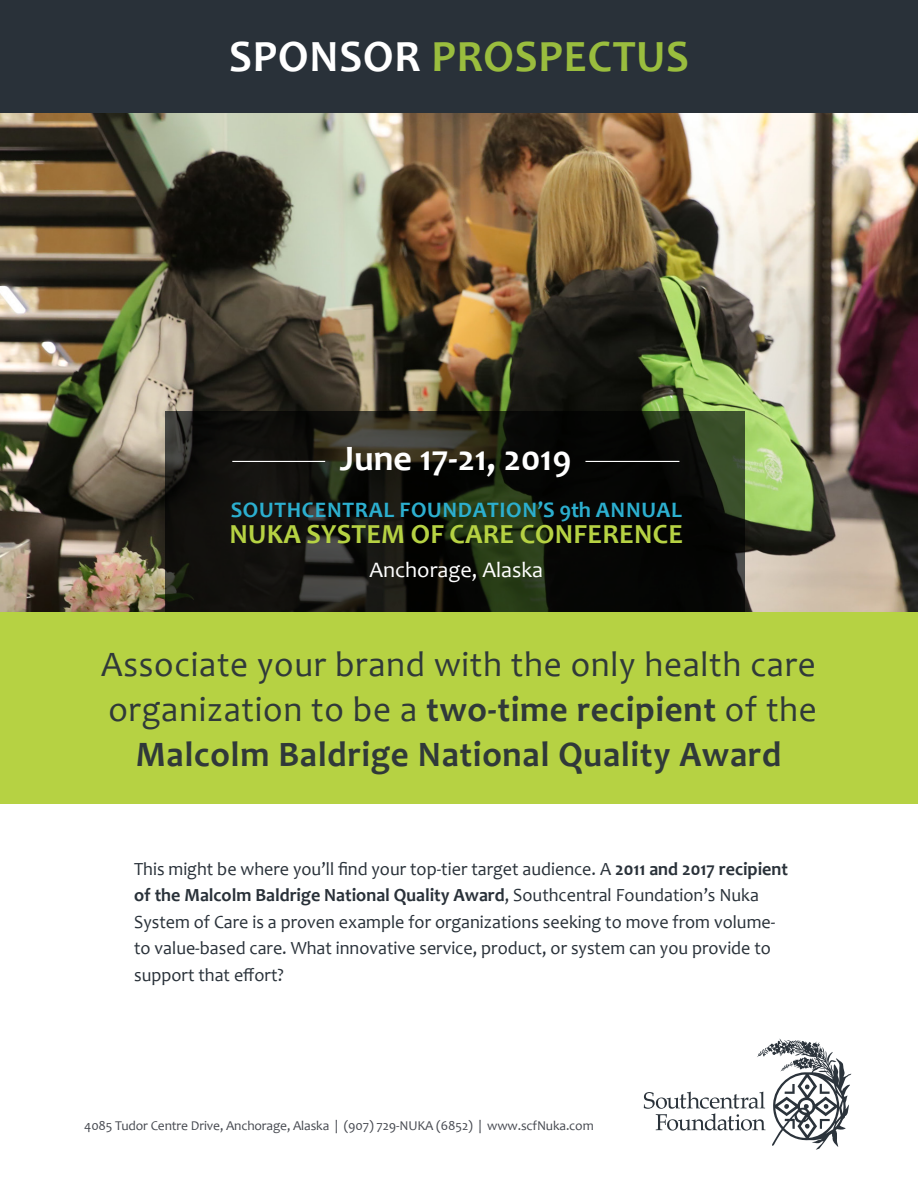
<style>
.page{position:relative;width:918px;height:1188px;background:#fff}
.page>*{position:absolute;margin:0;border:0;box-sizing:border-box;transform-origin:0 0}
.t1{font:700 45px "Candara";letter-spacing:.02em;color:#9abd3e}
.t2{font:36px/45px "Candara";letter-spacing:.02em;color:#293139;text-align:center}
.t3{font:700 36px "Candara";color:#fff}
.t4{font:700 27.75px "Candara";letter-spacing:.01em;color:#b6d243}
.t5{font:700 22.2px "Candara";letter-spacing:.03em;color:#2cafcf}
.t6{font:22.2px "Candara";color:#fff}
.t7{font:18.6px/26.4px "Candara";color:#293139}
.t8{font:13.5px "Candara";letter-spacing:-.01em;color:#474a51}
.s1{color:#fff}
.s2{font-weight:700}
</style>
<div class="page">
<svg style="left:644px;top:1038px;width:207px;height:112px"></svg>
<img style="left:0;top:113px;width:918px;height:499px">
<div style="left:0;top:0;width:918px;height:113px;background:#293139"></div>
<svg style="left:165px;top:411px;width:580px;height:201px;background:#13150e"></svg>
<hr style="left:585px;top:461px;width:94px;height:1px;background:#fff">
<hr style="left:232px;top:461px;width:93px;height:1px;background:#fff">
<div style="left:0;top:612px;width:918px;height:192px;background:#b6d243"></div>
<p class="t1" style="left:229px;top:28px;width:461px"><span class="s1">SPONSOR</span> PROSPECTUS</p>
<p class="t3" style="left:340px;top:436px;width:233px">June 17-21, 2019</p>
<p class="t5" style="left:231px;top:496px;width:453px">SOUTHCENTRAL FOUNDATION’S 9th ANNUAL</p>
<p class="t4" style="left:230px;top:516px;width:455px">NUKA SYSTEM OF CARE CONFERENCE</p>
<p class="t6" style="left:369px;top:556px;width:175px">Anchorage, Alaska</p>
<h2 class="t2" style="left:101px;top:642px;width:717px">Associate your brand with the only health care organization to be a <span class="s2">two-time recipient</span> of the<br><span class="s2">Malcolm Baldrige National Quality Award</span></h2>
<p class="t7" style="left:134px;top:856px;width:655px">This might be where you’ll find your top-tier target audience. A <span class="s2">2011 and 2017 recipient of the Malcolm Baldrige National Quality Award</span>, Southcentral Foundation’s Nuka System of Care is a proven example for organizations seeking to move from volume&shy;to value-based care. What innovative service, product, or system can you provide to support that effort?</p>
<p class="t8" style="left:84px;top:1117px;width:511px">4085 Tudor Centre Drive, Anchorage, Alaska | (907) 729-NUKA (6852) | www.scfNuka.com</p>
</div>
